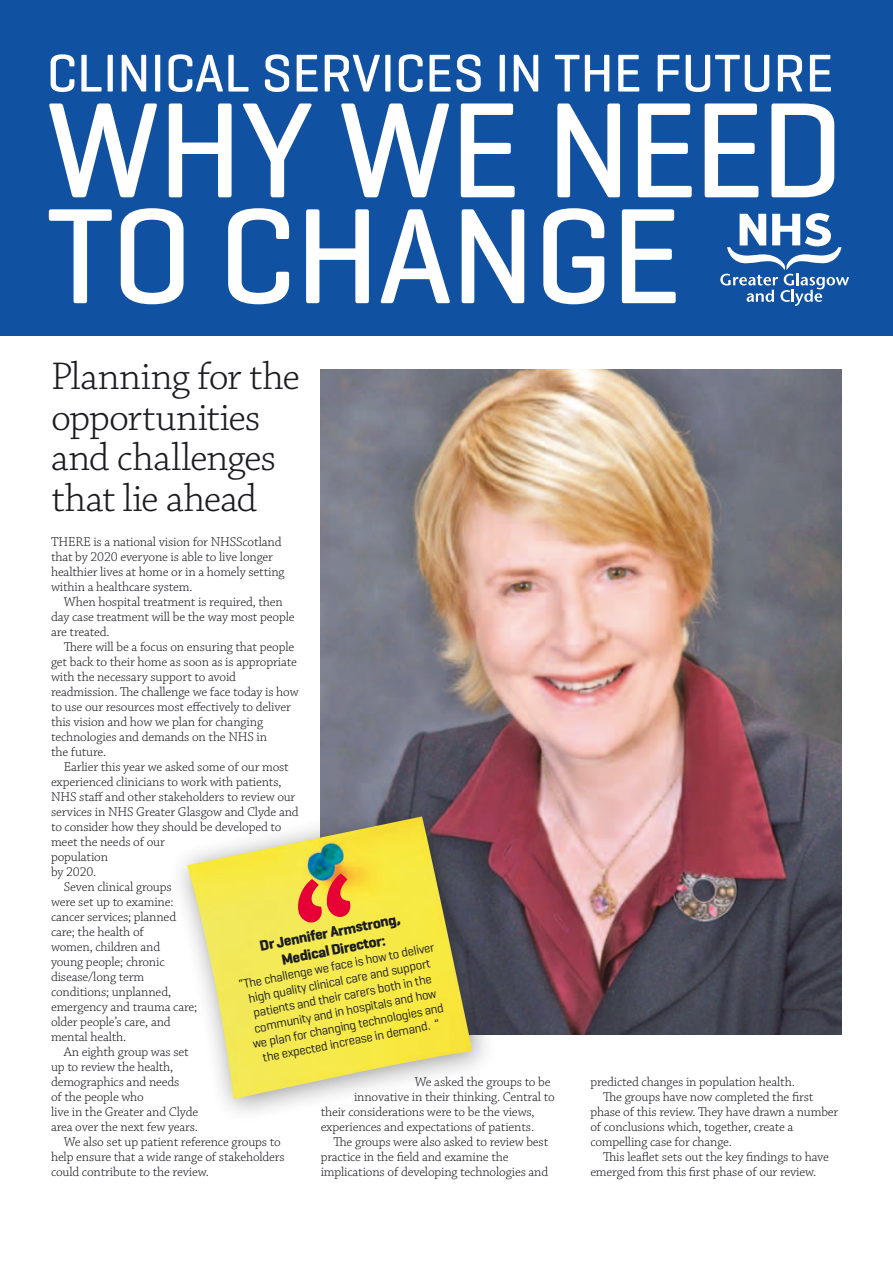
<style>
.page{position:relative;width:893px;height:1263px;background:#fff}
.page>*{position:absolute;margin:0;border:0;box-sizing:border-box;transform-origin:0 0}
.t1{font:500 138px/105.9px "Geogrotesque";letter-spacing:-.015em;color:#fff}
.t2{font:500 54px "Geogrotesque";color:#fff}
.t3{font:300 40.5px/40.5px "Chaparral Pro";letter-spacing:-.02em;color:#1b1c20}
.t4{font:700 15px/18px "Geogrotesque";color:#1b1c20;text-align:center}
.t5{font:300 13.5px/15px "Chaparral Pro";letter-spacing:-.01em;color:#1b1c20}
.t6{font:12.75px/15.3px "Geogrotesque";color:#1b1c20;text-align:center}
</style>
<div class="page">
<div style="left:0;top:0;width:893px;height:336px;background:#1151a1"></div>
<img style="left:321px;top:370px;width:521px;height:664px">
<svg style="left:720px;top:213px;width:129px;height:93px"></svg>
<div style="left:168px;top:798px;width:329px;height:326px;background:#1b1c20;opacity:.45"></div>
<img style="left:187px;top:816px;width:285px;height:283px">
<svg style="left:296px;top:873px;width:56px;height:51px;background:#e47944"></svg>
<h2 class="t2" style="left:47px;top:39px;width:788px">CLINICAL SERVICES IN THE FUTURE</h2>
<h1 class="t1" style="left:47px;top:94px;width:799px">WHY WE NEED<br>TO CHANGE</h1>
<h3 class="t3" style="left:51px;top:358px;width:250px">Planning for the opportunities and challenges that lie ahead</h3>
<p class="t5" style="left:51px;top:535px;width:235px">THERE is a national vision for NHSScotland that by 2020 everyone is able to live longer healthier lives at home or in a homely setting within a healthcare system.</p>
<p class="t5" style="left:51px;top:595px;width:245px;text-indent:13px">When hospital treatment is required, then day case treatment will be the way most people are treated.</p>
<p class="t5" style="left:51px;top:640px;width:249px;text-indent:13px">There will be a focus on ensuring that people get back to their home as soon as is appropriate with the necessary support to avoid readmission. The challenge we face today is how to use our resources most effectively to deliver this vision and how we plan for changing technologies and demands on the NHS in<br>the future.</p>
<p class="t5" style="left:64px;top:760px;width:227px">Earlier this year we asked some of our most</p>
<p class="t5" style="left:51px;top:775px;width:232px">experienced clinicians to work with patients,</p>
<p class="t5" style="left:51px;top:790px;width:246px">NHS staff and other stakeholders to review our</p>
<p class="t5" style="left:51px;top:805px;width:249px">services in NHS Greater Glasgow and Clyde and</p>
<p class="t5" style="left:51px;top:820px;width:232px">to consider how they should be developed to</p>
<p class="t5" style="left:51px;top:835px;width:115px">meet the needs of our</p>
<p class="t5" style="left:51px;top:850px;width:59px">population</p>
<p class="t5" style="left:51px;top:865px;width:47px">by 2020.</p>
<p class="t5" style="left:64px;top:880px;width:109px">Seven clinical groups</p>
<p class="t5" style="left:51px;top:895px;width:124px">were set up to examine:</p>
<p class="t5" style="left:51px;top:910px;width:127px">cancer services; planned</p>
<p class="t5" style="left:51px;top:925px;width:94px">care; the health of</p>
<p class="t5" style="left:51px;top:940px;width:111px">women, children and</p>
<p class="t5" style="left:51px;top:955px;width:115px">young people; chronic</p>
<p class="t5" style="left:51px;top:970px;width:95px">disease/long term</p>
<p class="t5" style="left:51px;top:985px;width:122px">conditions; unplanned,</p>
<p class="t5" style="left:51px;top:1000px;width:148px">emergency and trauma care;</p>
<p class="t5" style="left:51px;top:1015px;width:121px">older people’s care, and</p>
<p class="t5" style="left:51px;top:1030px;width:77px">mental health.</p>
<p class="t5" style="left:64px;top:1045px;width:127px">An eighth group was set</p>
<p class="t5" style="left:51px;top:1060px;width:124px">up to review the health,</p>
<p class="t5" style="left:51px;top:1075px;width:130px">demographics and needs</p>
<p class="t5" style="left:51px;top:1090px;width:94px">of the people who</p>
<p class="t5" style="left:51px;top:1105px;width:149px">live in the Greater and Clyde</p>
<p class="t5" style="left:51px;top:1120px;width:149px">area over the next few years.</p>
<p class="t5" style="left:64px;top:1135px;width:218px">We also set up patient reference groups to</p>
<p class="t5" style="left:51px;top:1150px;width:235px">help ensure that a wide range of stakeholders</p>
<p class="t5" style="left:51px;top:1165px;width:159px">could contribute to the review.</p>
<p class="t4" style="left:258px;top:937px;width:144px;rotate:-11deg">DrJenniferArmstrong,<br>Medical Director:</p>
<p class="t6" style="left:237px;top:977px;width:200px;rotate:-11deg">“The challenge we face is how to deliver high quality clinical care and support patients and their carers both in the community and in hospitals and how we plan for changing technologies and the expected increase in demand. ”</p>
<p class="t5" style="left:415px;top:1075px;width:137px">We asked the groups to be</p>
<p class="t5" style="left:354px;top:1090px;width:202px">innovative in their thinking. Central to</p>
<p class="t5" style="left:321px;top:1105px;width:216px">their considerations were to be the views,</p>
<p class="t5" style="left:321px;top:1120px;width:215px">experiences and expectations of patients.</p>
<p class="t5" style="left:333px;top:1135px;width:216px">The groups were also asked to review best</p>
<p class="t5" style="left:321px;top:1150px;width:189px">practice in the field and examine the</p>
<p class="t5" style="left:321px;top:1165px;width:229px">implications of developing technologies and</p>
<p class="t5" style="left:590px;top:1075px;width:206px">predicted changes in population health.</p>
<p class="t5" style="left:603px;top:1090px;width:212px">The groups have now completed the first</p>
<p class="t5" style="left:590px;top:1105px;width:250px">phase of this review. They have drawn a number</p>
<p class="t5" style="left:590px;top:1120px;width:205px">of conclusions which, together, create a</p>
<p class="t5" style="left:590px;top:1135px;width:143px">compelling case for change.</p>
<p class="t5" style="left:603px;top:1150px;width:227px">This leaflet sets out the key findings to have</p>
<p class="t5" style="left:590px;top:1165px;width:228px">emerged from this first phase of our review.</p>
</div>
